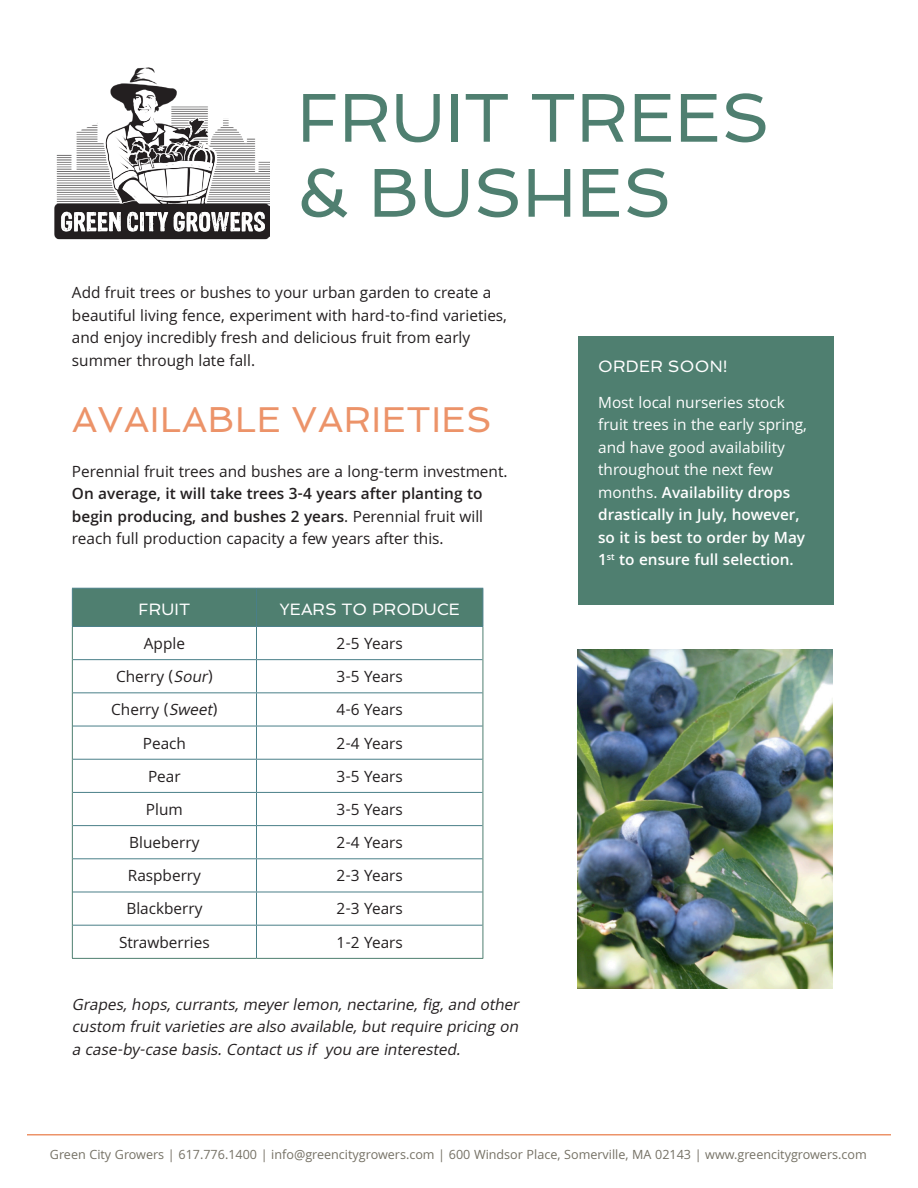
<style>
.page{position:relative;width:918px;height:1188px;background:#fff}
.page>*{position:absolute;margin:0;border:0;box-sizing:border-box;transform-origin:0 0}
.Header_1{font:69px/75px "Spinnaker";color:#4f7f70}
.Header_2{font:36px "Spinnaker";letter-spacing:.015em;color:#ec9369}
.t1{font:16.5px/22.5px "Khula";color:#231f20}
.Call_Out_Box_Paragra{font:16.5px/22.5px "Khula";color:#fff}
.t2{font:italic 16.5px/22.5px "Khula";color:#231f20;text-align:justify}
.Call_Out_Box_Header{font:16.5px "Spinnaker";letter-spacing:.01em;color:#fff}
.t3{font:13.5px "Khula";color:#757165}
.s1{font-weight:600}
.s2{font-style:italic}
</style>
<div class="page">
<img style="left:54px;top:67px;width:215px;height:173px">
<hr style="left:27px;top:1134px;width:864px;height:2px;background:#ec9369">
<div style="left:578px;top:336px;width:255px;height:269px;background:#4f7f70"></div>
<div style="left:73px;top:589px;width:410px;height:37px;background:#4f7f70"></div>
<hr style="left:72px;top:588px;width:185px;height:1px;background:#497f88">
<hr style="left:72px;top:589px;width:1px;height:37px;background:#497f88">
<hr style="left:256px;top:588px;width:227px;height:1px;background:#497f88">
<hr style="left:256px;top:589px;width:1px;height:37px;background:#497f88">
<hr style="left:483px;top:589px;width:1px;height:37px;background:#497f88">
<hr style="left:72px;top:626px;width:185px;height:1px;background:#497f88">
<hr style="left:256px;top:626px;width:227px;height:1px;background:#497f88">
<hr style="left:256px;top:627px;width:1px;height:32px;background:#497f88">
<hr style="left:73px;top:659px;width:184px;height:1px;background:#497f88">
<hr style="left:256px;top:659px;width:227px;height:1px;background:#497f88">
<hr style="left:256px;top:660px;width:1px;height:32px;background:#497f88">
<hr style="left:73px;top:692px;width:184px;height:1px;background:#497f88">
<hr style="left:256px;top:692px;width:227px;height:1px;background:#497f88">
<hr style="left:256px;top:693px;width:1px;height:33px;background:#497f88">
<hr style="left:73px;top:726px;width:184px;height:1px;background:#497f88">
<hr style="left:256px;top:726px;width:227px;height:1px;background:#497f88">
<hr style="left:256px;top:726px;width:1px;height:33px;background:#497f88">
<hr style="left:73px;top:759px;width:184px;height:1px;background:#497f88">
<hr style="left:256px;top:759px;width:227px;height:1px;background:#497f88">
<hr style="left:256px;top:760px;width:1px;height:32px;background:#497f88">
<hr style="left:73px;top:792px;width:184px;height:1px;background:#497f88">
<hr style="left:256px;top:792px;width:227px;height:1px;background:#497f88">
<hr style="left:256px;top:793px;width:1px;height:32px;background:#497f88">
<hr style="left:73px;top:825px;width:184px;height:1px;background:#497f88">
<hr style="left:256px;top:825px;width:227px;height:1px;background:#497f88">
<hr style="left:256px;top:826px;width:1px;height:32px;background:#497f88">
<hr style="left:73px;top:858px;width:184px;height:1px;background:#497f88">
<hr style="left:256px;top:858px;width:227px;height:1px;background:#497f88">
<hr style="left:256px;top:859px;width:1px;height:33px;background:#497f88">
<hr style="left:73px;top:892px;width:184px;height:1px;background:#497f88">
<hr style="left:256px;top:892px;width:227px;height:1px;background:#497f88">
<hr style="left:256px;top:892px;width:1px;height:33px;background:#497f88">
<hr style="left:73px;top:925px;width:184px;height:1px;background:#497f88">
<hr style="left:256px;top:925px;width:227px;height:1px;background:#497f88">
<hr style="left:256px;top:926px;width:1px;height:32px;background:#497f88">
<hr style="left:72px;top:627px;width:1px;height:33px;background:#4f7f70">
<hr style="left:483px;top:627px;width:1px;height:33px;background:#4f7f70">
<hr style="left:72px;top:660px;width:1px;height:33px;background:#4f7f70">
<hr style="left:483px;top:660px;width:1px;height:33px;background:#4f7f70">
<hr style="left:72px;top:693px;width:1px;height:33px;background:#4f7f70">
<hr style="left:483px;top:693px;width:1px;height:33px;background:#4f7f70">
<hr style="left:72px;top:726px;width:1px;height:33px;background:#4f7f70">
<hr style="left:483px;top:726px;width:1px;height:33px;background:#4f7f70">
<hr style="left:72px;top:759px;width:1px;height:33px;background:#4f7f70">
<hr style="left:483px;top:759px;width:1px;height:33px;background:#4f7f70">
<hr style="left:72px;top:792px;width:1px;height:34px;background:#4f7f70">
<hr style="left:483px;top:792px;width:1px;height:34px;background:#4f7f70">
<hr style="left:72px;top:826px;width:1px;height:33px;background:#4f7f70">
<hr style="left:483px;top:826px;width:1px;height:33px;background:#4f7f70">
<hr style="left:72px;top:859px;width:1px;height:33px;background:#4f7f70">
<hr style="left:483px;top:859px;width:1px;height:33px;background:#4f7f70">
<hr style="left:72px;top:892px;width:1px;height:33px;background:#4f7f70">
<hr style="left:483px;top:892px;width:1px;height:33px;background:#4f7f70">
<hr style="left:72px;top:925px;width:1px;height:33px;background:#4f7f70">
<hr style="left:483px;top:925px;width:1px;height:33px;background:#4f7f70">
<hr style="left:72px;top:958px;width:185px;height:1px;background:#4f7f70">
<hr style="left:256px;top:958px;width:227px;height:1px;background:#4f7f70">
<img style="left:578px;top:650px;width:254px;height:339px">
<p class="Header_1" style="left:297px;top:80px;width:474px">FRUIT TREES &amp; BUSHES</p>
<p class="t1" style="left:72px;top:281px;width:437px">Add fruit trees or bushes to your urban garden to create a beautiful living fence, experiment with hard-to-find varieties, and enjoy incredibly fresh and delicious fruit from early summer through late fall.</p>
<p class="Header_2" style="left:72px;top:398px;width:421px">AVAILABLE VARIETIES</p>
<p class="t1" style="left:72px;top:460px;width:437px">Perennial fruit trees and bushes are a long-term investment.<br><span class="s1">On average, it will take trees 3-4 years after planting to begin producing, and bushes 2 years</span>. Perennial fruit will reach full production capacity a few years after this.</p>
<p class="Call_Out_Box_Header" style="left:138px;top:600px;width:53px">FRUIT</p>
<p class="Call_Out_Box_Header" style="left:280px;top:600px;width:182px">YEARS TO PRODUCE</p>
<p class="t1" style="left:144px;top:632px;width:43px">Apple</p>
<p class="t1" style="left:337px;top:632px;width:68px">2-5 Years</p>
<p class="t1" style="left:116px;top:665px;width:98px">Cherry (<span class="s2">Sour</span>)</p>
<p class="t1" style="left:337px;top:665px;width:68px">3-5 Years</p>
<p class="t1" style="left:111px;top:698px;width:108px">Cherry (<span class="s2">Sweet</span>)</p>
<p class="t1" style="left:337px;top:698px;width:68px">4-6 Years</p>
<p class="t1" style="left:143px;top:732px;width:45px">Peach</p>
<p class="t1" style="left:337px;top:732px;width:68px">2-4 Years</p>
<p class="t1" style="left:148px;top:765px;width:34px">Pear</p>
<p class="t1" style="left:337px;top:765px;width:68px">3-5 Years</p>
<p class="t1" style="left:146px;top:798px;width:38px">Plum</p>
<p class="t1" style="left:337px;top:798px;width:68px">3-5 Years</p>
<p class="t1" style="left:129px;top:831px;width:72px">Blueberry</p>
<p class="t1" style="left:337px;top:831px;width:68px">2-4 Years</p>
<p class="t1" style="left:128px;top:864px;width:75px">Raspberry</p>
<p class="t1" style="left:337px;top:864px;width:68px">2-3 Years</p>
<p class="t1" style="left:126px;top:898px;width:78px">Blackberry</p>
<p class="t1" style="left:337px;top:898px;width:68px">2-3 Years</p>
<p class="t1" style="left:119px;top:931px;width:92px">Strawberries</p>
<p class="t1" style="left:337px;top:931px;width:68px">1-2 Years</p>
<p class="t2" style="left:72px;top:993px;width:453px">Grapes,hops,currants,meyerlemon,nectarine,fig,and other custom fruitvarietiesare also available,butrequire pricing on a case-by-case basis.Contactusif you are interested.</p>
<p class="Call_Out_Box_Header" style="left:598px;top:356px;width:131px">ORDER SOON!</p>
<p class="Call_Out_Box_Paragra" style="left:598px;top:391px;width:210px">Most local nurseries stock fruit trees in the early spring, and have good availability throughout the next few months. <span class="s1">Availability drops drastically in July, however, so it is best to order by May<br>1</span><sup>st</sup> <span class="s1">to ensure full selection.</span></p>
<p class="t3" style="left:50px;top:1146px;width:818px">Green City Growers | 617.776.1400 | info@greencitygrowers.com | 600 Windsor Place, Somerville, MA 02143 | www.greencitygrowers.com</p>
</div>
